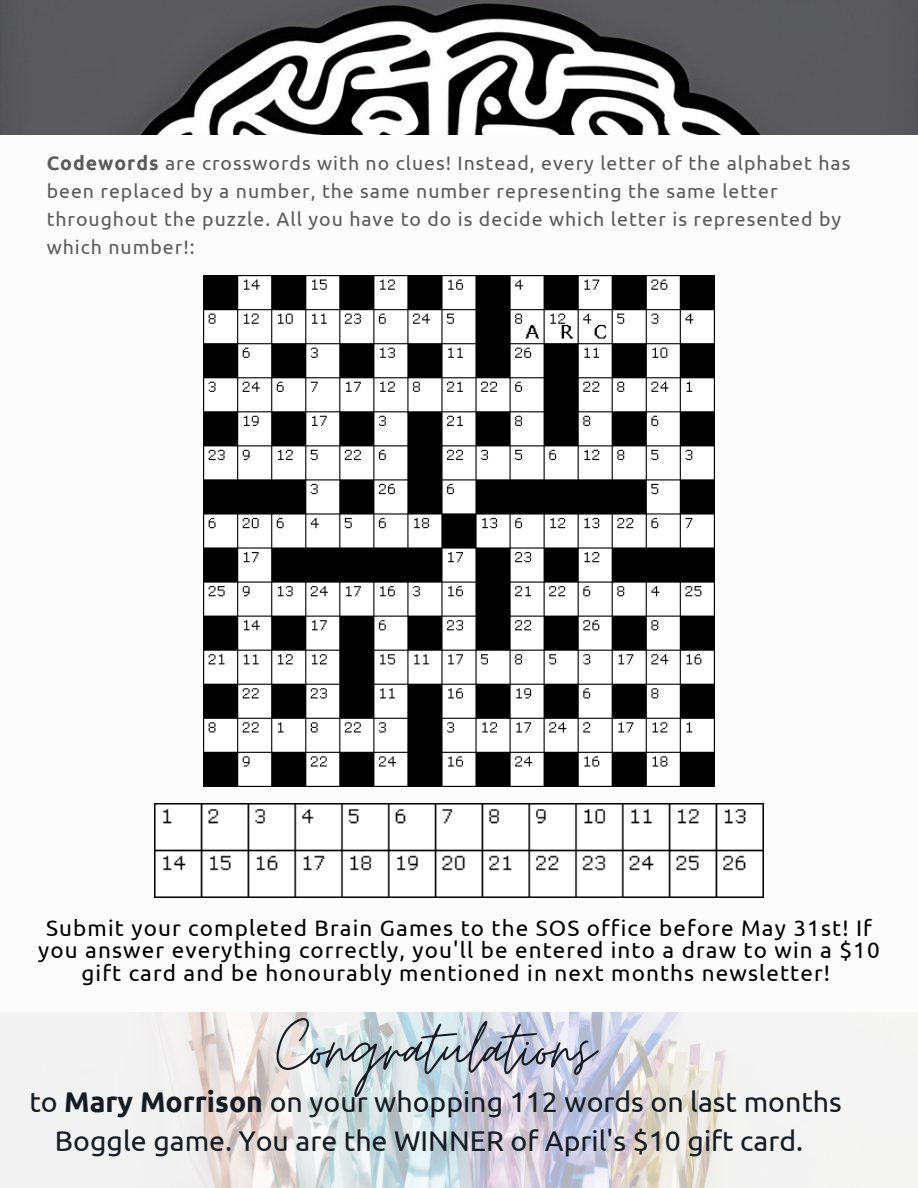
<style>
.page{position:relative;width:918px;height:1188px;background:#fff}
.page>*{position:absolute;margin:0;border:0;box-sizing:border-box;transform-origin:0 0}
.t1{font:81px "Moon Time";color:#151c24}
.t2{font:28.5px/38.2px "Ubuntu";color:#151c24;text-align:center}
.t3{font:22.5px/22.5px "Ubuntu";letter-spacing:.05em;color:#000;text-align:center}
.t4{font:19.5px/28.2px "Ubuntu";letter-spacing:.05em;color:#5a5a5b}
.s1{font-weight:700}
</style>
<div class="page">
<img style="left:0;top:0;width:918px;height:135px">
<img style="left:204px;top:276px;width:510px;height:510px">
<img style="left:155px;top:803px;width:609px;height:95px">
<img style="left:0;top:1012px;width:918px;height:176px">
<p class="t4" style="left:47px;top:148px;width:805px"><span class="s1">Codewords</span> are crosswords with no clues! Instead, every letter of the alphabet has been replaced by a number, the same number representing the same letter throughout the puzzle. All you have to do is decide which letter is represented by which number!:</p>
<p class="t3" style="left:38px;top:916px;width:843px">Submit your completed Brain Games to the SOS office before May 31st! If you answer everything correctly, you'll be entered into a draw to win a $10 gift card and be honourably mentioned in next months newsletter!</p>
<h1 class="t1" style="left:277px;top:1000px;width:320px">Congratulations</h1>
<h2 class="t2" style="left:29px;top:1083px;width:814px">to <span class="s1">Mary Morrison</span> on your whopping 112 words on last months<br>Boggle game. You are the WINNER of April's $10 gift card.</h2>
</div>
